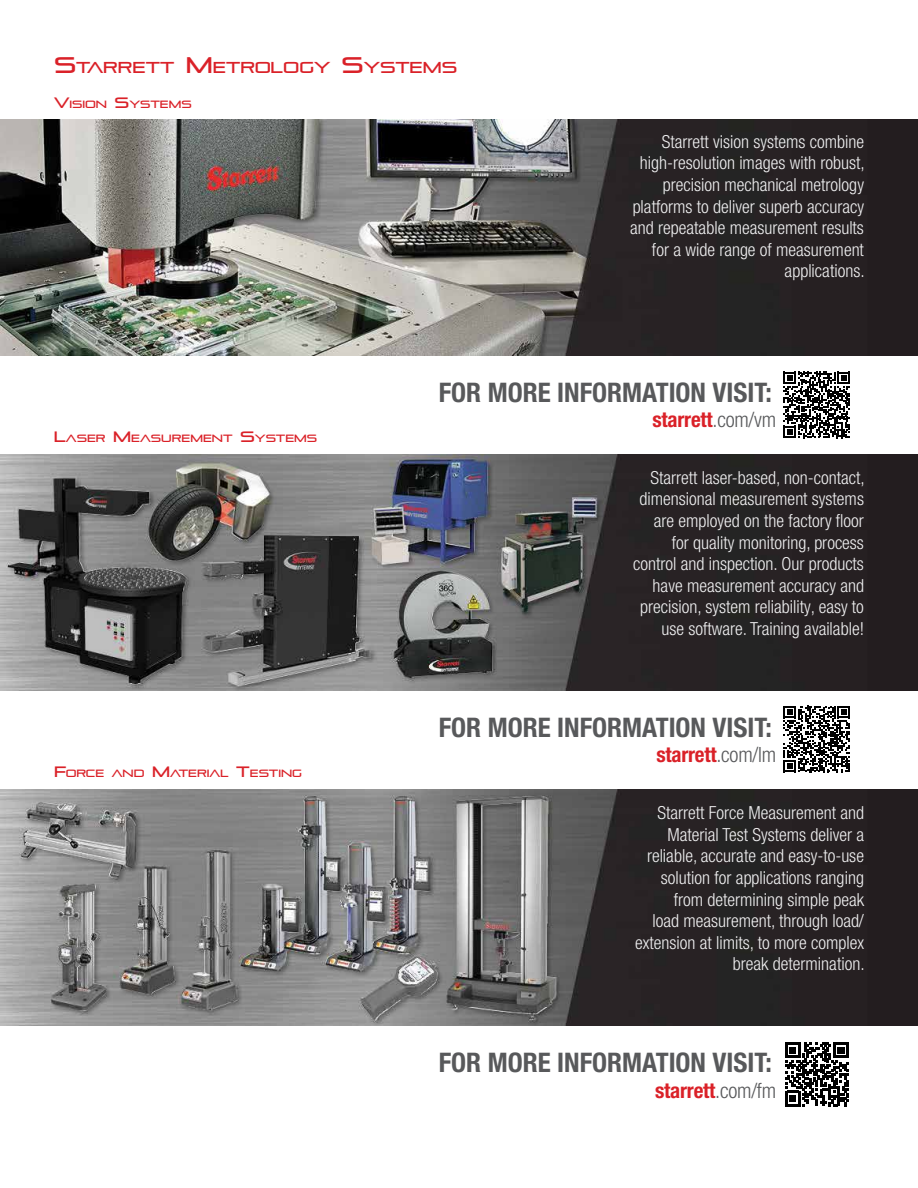
<style>
.page{position:relative;width:918px;height:1188px;background:#fff}
.page>*{position:absolute;margin:0;border:0;box-sizing:border-box;transform-origin:0 0}
.t1{font:700 condensed 27px "Helvetica Neue LT Pro";color:#58595b}
.t2{font:700 condensed 21px "Helvetica Neue LT Pro";letter-spacing:-.01em;color:#da2128}
.t3{font:300 condensed 18px/21.6px "Helvetica Neue LT Pro";color:#efeff0;text-align:right}
.t4{font:15.75px "Pirulen";color:#da2128}
.t5{font:10.5px "Pirulen";color:#da2128}
.s1{font-size:22.5px}
.s2{font-size:15px}
.s3{font-weight:300;color:#58595b}
</style>
<div class="page">
<img style="left:0;top:120px;width:918px;height:236px">
<img style="left:0;top:454px;width:918px;height:236px">
<img style="left:0;top:790px;width:918px;height:235px">
<svg style="left:783px;top:372px;width:67px;height:66px"></svg>
<svg style="left:783px;top:706px;width:67px;height:66px"></svg>
<svg style="left:785px;top:1043px;width:63px;height:63px"></svg>
<p class="t4" style="left:54px;top:58px;width:405px"><span class="s1">S</span>TARRETT <span class="s1">M</span> ETROLOGY <span class="s1">S</span>YSTEMS</p>
<p class="t5" style="left:54px;top:97px;width:139px"><span class="s2">V</span>ISION <span class="s2">S</span>YSTEMS</p>
<p class="t3" style="left:630px;top:131px;width:236px">Starrett vision systems combine high-resolution images with robust, precision mechanical metrology platforms to deliver superb accuracy and repeatable measurement results for a wide range of measurement applications.</p>
<p class="t5" style="left:54px;top:431px;width:265px"><span class="s2">L</span>ASER <span class="s2">M</span> EASUREMENT <span class="s2">S</span>YSTEMS</p>
<p class="t5" style="left:54px;top:767px;width:249px"><span class="s2">F</span>ORCE AND <span class="s2">M</span>ATERIAL <span class="s2">T</span>ESTING</p>
<h1 class="t1" style="left:439px;top:377px;width:335px">FOR MORE INFORMATION VISIT:</h1>
<p class="t2" style="left:652px;top:407px;width:125px">starrett<span class="s3">.com/vm</span></p>
<p class="t3" style="left:633px;top:467px;width:233px">Starrett laser-based, non-contact, dimensional measurement systems are employed on the factory floor for quality monitoring, process control and inspection. Our products have measurement accuracy and precision, system reliability, easy to use software. Training available!</p>
<h1 class="t1" style="left:439px;top:711px;width:335px">FOR MORE INFORMATION VISIT:</h1>
<p class="t2" style="left:656px;top:742px;width:121px">starrett<span class="s3">.com/lm</span></p>
<p class="t3" style="left:635px;top:802px;width:231px">Starrett Force Measurement and<br>Material Test Systems deliver a reliable, accurate and easy-to-use solution for applications ranging from determining simple peak<br>load measurement, through load/ extension at limits, to more complex break determination.</p>
<h1 class="t1" style="left:439px;top:1047px;width:335px">FOR MORE INFORMATION VISIT:</h1>
<p class="t2" style="left:655px;top:1078px;width:123px">starrett<span class="s3">.com/fm</span></p>
</div>
